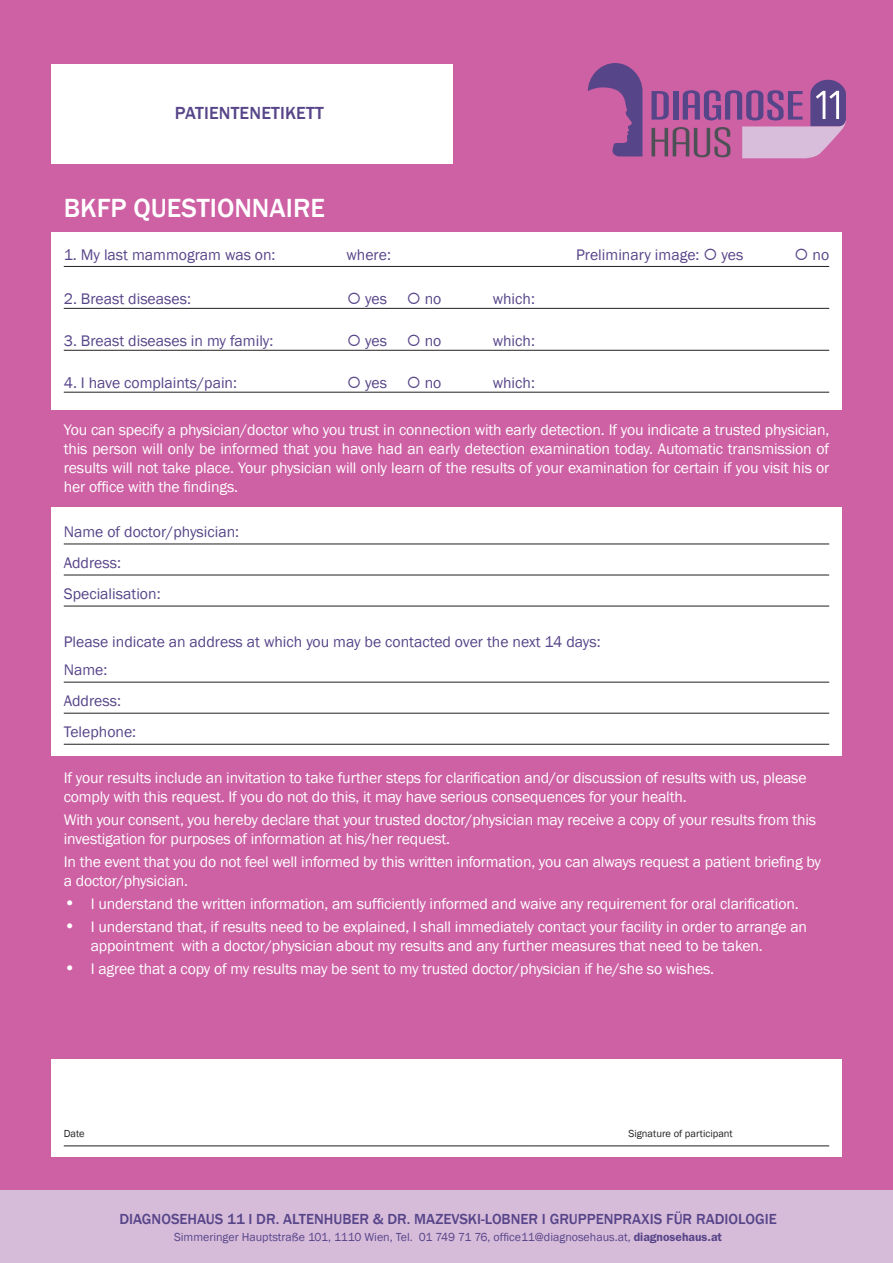
<style>
.page{position:relative;width:893px;height:1263px;background:#ce60a4}
.page>*{position:absolute;margin:0;border:0;box-sizing:border-box;transform-origin:0 0}
.t1{font:500 27px "Franklin Gothic";color:#fff}
.t2{font:500 18px "Franklin Gothic";letter-spacing:.01em;color:#574589}
.t3{font:15.75px/18.9px "Franklin Gothic";letter-spacing:-.01em;color:#fff}
.t4{font:15.75px/31px "Franklin Gothic";color:#574589}
.t5{font:500 15px "Franklin Gothic";color:#574589}
.t6{font:12px "Franklin Gothic";color:#574589}
.t7{font:10.5px "Franklin Gothic";color:#231f20}
.s1{font-size:18px}
.s2{font-family:"ITC Franklin Gothic Std";font-weight:600}
</style>
<div class="page">
<div style="left:0;top:1191px;width:893px;height:72px;background:#d7bcda"></div>
<svg style="left:588px;top:63px;width:54px;height:93px"></svg>
<svg style="left:652px;top:80px;width:194px;height:78px"></svg>
<div style="left:51px;top:233px;width:791px;height:177px;background:#fff"></div>
<div style="left:51px;top:507px;width:791px;height:248px;background:#fff"></div>
<div style="left:51px;top:1059px;width:791px;height:98px;background:#fff"></div>
<hr style="left:64px;top:266px;width:765px;height:1px;background:#231f20">
<hr style="left:64px;top:308px;width:765px;height:1px;background:#231f20">
<hr style="left:64px;top:350px;width:765px;height:1px;background:#231f20">
<hr style="left:64px;top:392px;width:765px;height:1px;background:#231f20">
<hr style="left:64px;top:544px;width:765px;height:1px;background:#231f20">
<hr style="left:64px;top:575px;width:765px;height:1px;background:#231f20">
<hr style="left:64px;top:606px;width:765px;height:1px;background:#231f20">
<hr style="left:64px;top:682px;width:765px;height:1px;background:#231f20">
<hr style="left:64px;top:713px;width:765px;height:1px;background:#231f20">
<hr style="left:64px;top:744px;width:765px;height:1px;background:#231f20">
<div style="left:51px;top:64px;width:402px;height:99px;background:#fff"></div>
<hr style="left:64px;top:1146px;width:171px;height:1px;background:#231f20">
<hr style="left:235px;top:1146px;width:297px;height:1px;background:#231f20">
<hr style="left:532px;top:1146px;width:297px;height:1px;background:#231f20">
<p class="t2" style="left:175px;top:102px;width:150px">PATIENTENETIKETT</p>
<h1 class="t1" style="left:64px;top:191px;width:263px">BKFP QUESTIONNAIRE</h1>
<p class="t4" style="left:64px;top:240px;width:213px">1. My last mammogram was on:</p>
<p class="t4" style="left:346px;top:240px;width:46px">where:</p>
<p class="t4" style="left:576px;top:240px;width:169px">Preliminary image: ○ yes</p>
<p class="t4" style="left:794px;top:240px;width:36px">○ no</p>
<p class="t4" style="left:64px;top:284px;width:129px">2. Breast diseases:</p>
<p class="t4" style="left:347px;top:284px;width:96px">○ yes ○ no</p>
<p class="t4" style="left:493px;top:284px;width:44px">which:</p>
<p class="t4" style="left:64px;top:326px;width:211px">3. Breast diseases in my family:</p>
<p class="t4" style="left:347px;top:326px;width:96px">○ yes ○ no</p>
<p class="t4" style="left:493px;top:326px;width:44px">which:</p>
<p class="t4" style="left:64px;top:367px;width:175px">4. I have complaints/pain:</p>
<p class="t4" style="left:347px;top:367px;width:96px">○ yes ○ no</p>
<p class="t4" style="left:493px;top:367px;width:44px">which:</p>
<p class="t3" style="left:64px;top:421px;width:767px;text-align:justify">You can specify a physician/doctor who you trust in connection with early detection. If you indicate a trusted physician, this person will only be informed that you have had an early detection examination today. Automatic transmission of results will not take place. Your physician will only learn of the results of your examination for certain if you visit his or her office with the findings.</p>
<p class="t4" style="left:64px;top:516px;width:177px">Name of doctor/physician:<br>Address:<br>Specialisation:</p>
<p class="t4" style="left:64px;top:628px;width:538px;line-height:28px">Please indicate an address at which you may be contacted over the next 14 days:<br>Name:</p>
<p class="t4" style="left:64px;top:685px;width:74px">Address:<br>Telephone:</p>
<p class="t3" style="left:64px;top:768px;width:744px">If your results include an invitation to take further steps for clarification and/or discussion of results with us, please comply with this request. If you do not do this, it may have serious consequences for your health.</p>
<p class="t3" style="left:64px;top:811px;width:754px">With your consent, you hereby declare that your trusted doctor/physician may receive a copy of your results from this investigation for purposes of information at his/her request.</p>
<p class="t3" style="left:64px;top:853px;width:759px">In the event that you do not feel well informed by this written information, you can always request a patient briefing by a doctor/physician.</p>
<p class="t3" style="left:64px;top:895px;width:736px"><span class="s1">•</span> I understand the written information, am sufficiently informed and waive any requirement for oral clarification.</p>
<p class="t3" style="left:91px;top:918px;width:718px;text-indent:-27px"><span class="s1">•</span> I understand that, if results need to be explained, I shall immediately contact your facility in order to arrange an appointment with a doctor/physician about my results and any further measures that need to be taken.</p>
<p class="t3" style="left:64px;top:960px;width:652px"><span class="s1">•</span> I agree that a copy of my results may be sent to my trusted doctor/physician if he/she so wishes.</p>
<p class="t7" style="left:64px;top:1127px;width:22px">Date</p>
<p class="t7" style="left:628px;top:1127px;width:106px">Signature of participant</p>
<p class="t5" style="left:119px;top:1210px;width:659px">DIAGNOSEHAUS 11 I DR. ALTENHUBER &amp; DR. MAZEVSKI-LOBNER I GRUPPENPRAXIS FÜR RADIOLOGIE</p>
<p class="t6" style="left:174px;top:1229px;width:550px">Simmeringer Hauptstraße 101, 1110 Wien, Tel. 01 749 71 76, office11@diagnosehaus.at, <span class="s2">diagnosehaus.at</span></p>
</div>
